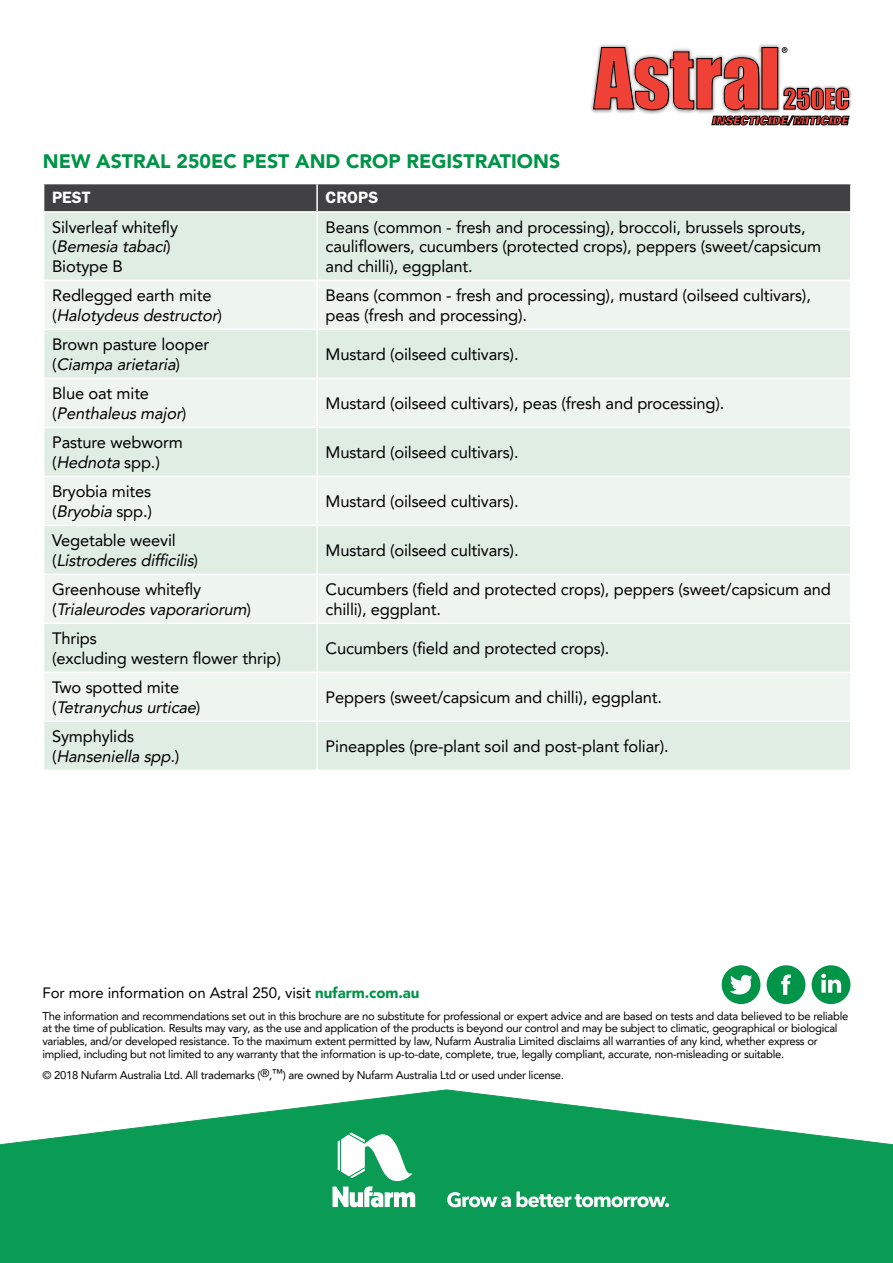
<style>
.page{position:relative;width:893px;height:1263px;background:#fff}
.page>*{position:absolute;margin:0;border:0;box-sizing:border-box;transform-origin:0 0}
.t1{font:900 19.5px "Avenir LT Pro";color:#009448}
.t2{font:16.5px/19.5px "Avenir LT Pro";letter-spacing:-.01em;color:#000}
.t3{font:italic 16.5px/19.5px "Avenir LT Pro";color:#000}
.t4{font:600 16.5px "ITC Franklin Gothic Std";color:#fff}
.t5{font:15px "Avenir LT Pro";letter-spacing:-.005em;color:#000}
.t6{font:11.25px/12.8px "Avenir LT Pro";letter-spacing:-.025em;color:#000}
.s1{font-style:italic}
.s2{font-style:normal}
.s3{font-weight:900;color:#009448}
</style>
<div class="page">
<svg style="left:0;top:1090px;width:893px;height:173px"></svg>
<svg style="left:332px;top:1132px;width:83px;height:75px"></svg>
<svg style="left:447px;top:1191px;width:222px;height:16px"></svg>
<img style="left:591px;top:44px;width:37px;height:69px">
<img style="left:759px;top:44px;width:21px;height:3px">
<img style="left:849px;top:88px;width:3px;height:21px">
<svg style="left:593px;top:47px;width:256px;height:78px"></svg>
<div style="left:44px;top:213px;width:806px;height:556px;background:#e0ede3"></div>
<svg style="left:44px;top:281px;width:806px;height:439px;background:#e7f1e9"></svg>
<div style="left:43px;top:184px;width:807px;height:27px;background:#414042"></div>
<hr style="left:316px;top:184px;width:2px;height:27px;background:#fff">
<hr style="left:316px;top:213px;width:2px;height:67px;background:#fff">
<hr style="left:43px;top:280px;width:274px;height:1px;background:#fff">
<hr style="left:317px;top:280px;width:535px;height:1px;background:#fff">
<hr style="left:316px;top:281px;width:2px;height:48px;background:#fff">
<hr style="left:43px;top:329px;width:274px;height:1px;background:#fff">
<hr style="left:317px;top:329px;width:535px;height:1px;background:#fff">
<hr style="left:316px;top:330px;width:2px;height:48px;background:#fff">
<hr style="left:43px;top:378px;width:274px;height:1px;background:#fff">
<hr style="left:317px;top:378px;width:535px;height:1px;background:#fff">
<hr style="left:316px;top:379px;width:2px;height:48px;background:#fff">
<hr style="left:43px;top:427px;width:274px;height:1px;background:#fff">
<hr style="left:317px;top:427px;width:535px;height:1px;background:#fff">
<hr style="left:316px;top:428px;width:2px;height:48px;background:#fff">
<hr style="left:43px;top:476px;width:274px;height:1px;background:#fff">
<hr style="left:317px;top:476px;width:535px;height:1px;background:#fff">
<hr style="left:316px;top:477px;width:2px;height:48px;background:#fff">
<hr style="left:43px;top:525px;width:274px;height:1px;background:#fff">
<hr style="left:317px;top:525px;width:535px;height:1px;background:#fff">
<hr style="left:316px;top:526px;width:2px;height:48px;background:#fff">
<hr style="left:43px;top:574px;width:274px;height:1px;background:#fff">
<hr style="left:317px;top:574px;width:535px;height:1px;background:#fff">
<hr style="left:316px;top:575px;width:2px;height:48px;background:#fff">
<hr style="left:43px;top:623px;width:274px;height:1px;background:#fff">
<hr style="left:317px;top:623px;width:535px;height:1px;background:#fff">
<hr style="left:316px;top:624px;width:2px;height:47px;background:#fff">
<hr style="left:43px;top:671px;width:274px;height:2px;background:#fff">
<hr style="left:317px;top:671px;width:535px;height:2px;background:#fff">
<hr style="left:316px;top:673px;width:2px;height:47px;background:#fff">
<hr style="left:43px;top:720px;width:274px;height:2px;background:#fff">
<hr style="left:317px;top:720px;width:535px;height:2px;background:#fff">
<hr style="left:316px;top:722px;width:2px;height:47px;background:#fff">
<div style="left:767px;top:965px;width:38px;height:39px;background:#009448;border-radius:50%"></div>
<svg style="left:781px;top:974px;width:10px;height:21px"></svg>
<div style="left:812px;top:965px;width:38px;height:39px;background:#009448;border-radius:50%"></div>
<svg style="left:821px;top:974px;width:20px;height:19px"></svg>
<div style="left:722px;top:965px;width:38px;height:39px;background:#009448;border-radius:50%"></div>
<svg style="left:730px;top:975px;width:23px;height:20px"></svg>
<p class="t1" style="left:43px;top:149px;width:519px">NEW ASTRAL 250EC PEST AND CROP REGISTRATIONS</p>
<p class="t4" style="left:52px;top:188px;width:40px">PEST</p>
<p class="t4" style="left:326px;top:188px;width:54px">CROPS</p>
<p class="t2" style="left:52px;top:217px;width:127px">Silverleaf whitefly ( <span class="s1">Bemesia tabaci</span>)<br>Biotype B</p>
<p class="t2" style="left:326px;top:217px;width:497px">Beans (common - fresh and processing), broccoli, brussels sprouts, cauliflowers, cucumbers (protected crops), peppers (sweet/capsicum and chilli), eggplant.</p>
<p class="t2" style="left:52px;top:286px;width:172px">Redlegged earth mite<br>( <span class="s1">Halotydeus destructor</span>)</p>
<p class="t2" style="left:326px;top:286px;width:487px">Beans (common - fresh and processing), mustard (oilseed cultivars), peas (fresh and processing).</p>
<p class="t2" style="left:52px;top:335px;width:159px">Brown pasture looper ( <span class="s1">Ciampa arietaria</span>)</p>
<p class="t2" style="left:326px;top:344px;width:195px">Mustard (oilseed cultivars).</p>
<p class="t3" style="left:52px;top:384px;width:136px"><span class="s2">Blue oat mite<br>(</span> Penthaleus major<span class="s2">)</span></p>
<p class="t2" style="left:326px;top:393px;width:400px">Mustard (oilseed cultivars), peas (fresh and processing).</p>
<p class="t2" style="left:52px;top:433px;width:132px">Pasture webworm ( <span class="s1">Hednota</span> s p p . )</p>
<p class="t2" style="left:326px;top:442px;width:195px">Mustard (oilseed cultivars).</p>
<p class="t2" style="left:52px;top:482px;width:101px">Bryobia mites ( <span class="s1">Bryobia</span> s p p . )</p>
<p class="t2" style="left:326px;top:491px;width:195px">Mustard (oilseed cultivars).</p>
<p class="t3" style="left:52px;top:531px;width:148px"><span class="s2">Vegetable weevil<br>(</span> Listroderes difficilis<span class="s2">)</span></p>
<p class="t2" style="left:326px;top:540px;width:195px">Mustard (oilseed cultivars).</p>
<p class="t3" style="left:52px;top:580px;width:201px"><span class="s2">Greenhouse whitefly (</span>Trialeurodes vaporariorum<span class="s2">)</span></p>
<p class="t2" style="left:326px;top:580px;width:507px">Cucumbers (field and protected crops), peppers (sweet/capsicum and chilli), eggplant.</p>
<p class="t2" style="left:52px;top:629px;width:230px">Thrips<br>(excluding western flower thrip)</p>
<p class="t2" style="left:326px;top:638px;width:285px">Cucumbers (field and protected crops).</p>
<p class="t3" style="left:52px;top:678px;width:150px"><span class="s2">Two spotted mite<br>(</span> Tetranychus urticae<span class="s2">)</span></p>
<p class="t2" style="left:326px;top:687px;width:338px">Peppers (sweet/capsicum and chilli), eggplant.</p>
<p class="t3" style="left:52px;top:727px;width:129px"><span class="s2">Symphylids<br>(</span> Hanseniella spp.<span class="s2">)</span></p>
<p class="t2" style="left:326px;top:736px;width:345px">Pineapples (pre-plant soil and post-plant foliar).</p>
<p class="t5" style="left:43px;top:984px;width:378px">For more information on Astral 250, visit <span class="s3">nufarm.com.au</span></p>
<p class="t6" style="left:43px;top:1009px;width:807px">The information and recommendations set out in this brochure are no substitute for professional or expert advice and are based on tests and data believed to be reliable at the time of publication. Results may vary, as the use and application of the products is beyond our control and may be subject to climatic, geographical or biological variables, and/or developed resistance. To the maximum extent permitted by law, Nufarm Australia Limited disclaims all warranties of any kind, whether express or implied, including but not limited to any warranty that the information is up-to-date, complete, true, legally compliant, accurate, non-misleading or suitable.</p>
<p class="t6" style="left:43px;top:1069px;width:523px">© 2018 Nufarm Australia Ltd. All trademarks (®,™) are owned by Nufarm Australia Ltd or used under license.</p>
</div>
